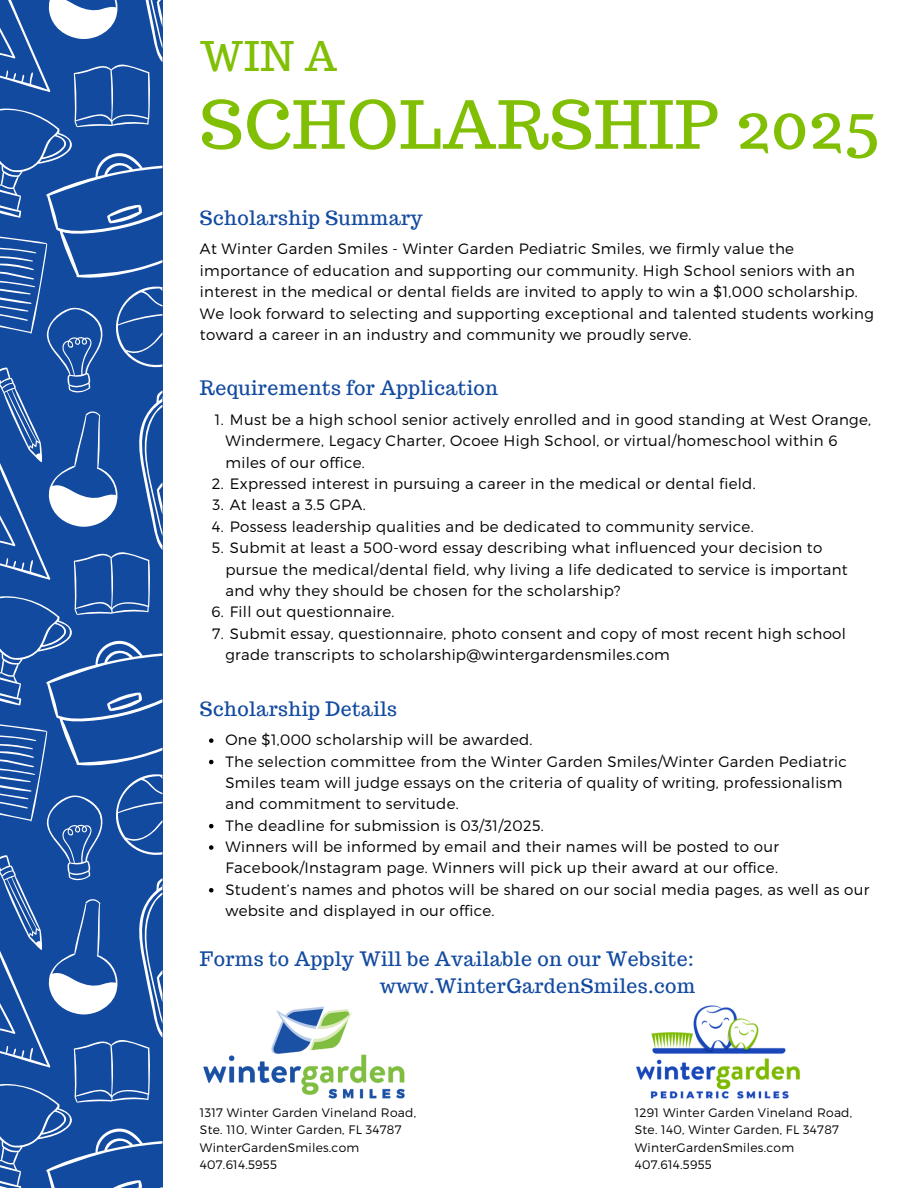
<style>
.page{position:relative;width:918px;height:1188px;background:#fff}
.page>*{position:absolute;margin:0;border:0;box-sizing:border-box;transform-origin:0 0}
.t1{font:66px "Trocchi";letter-spacing:.02em;color:#81bf04}
.t2{font:40.05px "Trocchi";color:#81bf04}
.t3{font:19.5px/27px "Trocchi";letter-spacing:.02em;color:#124aa0;text-align:right}
.t4{font:300 15px/21.3px "Montserrat";letter-spacing:.02em;color:#000}
.t5{font:300 12.3px/17.4px "Montserrat";letter-spacing:.02em;color:#000}
</style>
<div class="page">
<svg style="left:0;top:0;width:162px;height:1188px;background:#295ca9"></svg>
<img style="left:636px;top:1005px;width:164px;height:94px">
<img style="left:203px;top:1006px;width:202px;height:93px">
<svg style="left:209px;top:738px;width:4px;height:5px"></svg>
<svg style="left:209px;top:760px;width:4px;height:4px"></svg>
<svg style="left:209px;top:824px;width:4px;height:4px"></svg>
<svg style="left:209px;top:845px;width:4px;height:5px"></svg>
<svg style="left:209px;top:888px;width:4px;height:5px"></svg>
<p class="t2" style="left:200px;top:30px;width:139px">WIN A</p>
<p class="t1" style="left:200px;top:82px;width:681px">SCHOLARSHIP 2025</p>
<h1 class="t3" style="left:200px;top:204px;width:224px">Scholarship Summary</h1>
<h2 class="t4" style="left:200px;top:238px;width:675px">At Winter Garden Smiles - Winter Garden Pediatric Smiles, we firmly value the importance of education and supporting our community. High School seniors with an interest in the medical or dental fields are invited to apply to win a $1,000 scholarship.<br>We look forward to selecting and supporting exceptional and talented students working toward a career in an industry and community we proudly serve.</h2>
<h3 class="t3" style="left:200px;top:375px;width:300px">Requirements for Application</h3>
<h2 class="t4" style="left:225px;top:408px;width:647px;text-indent:-11px">1. Must be a high school senior actively enrolled and in good standing at West Orange,<br>Windermere, Legacy Charter, Ocoee High School, or virtual/homeschool within 6 miles of our office.</h2>
<p class="t4" style="left:212px;top:472px;width:546px">2. Expressed interest in pursuing a career in the medical or dental field.</p>
<p class="t4" style="left:212px;top:494px;width:155px">3. At least a 3.5 GPA.</p>
<p class="t4" style="left:212px;top:515px;width:543px">4. Possess leadership qualities and be dedicated to community service.</p>
<p class="t4" style="left:225px;top:536px;width:624px;text-indent:-14px">5. Submit at least a 500-word essay describing what influenced your decision to pursue the medical/dental field, why living a life dedicated to service is important and why they should be chosen for the scholarship?</p>
<p class="t4" style="left:211px;top:601px;width:185px">6. Fill out questionnaire.</p>
<p class="t4" style="left:225px;top:622px;width:622px;text-indent:-13px">7. Submit essay, questionnaire, photo consent and copy of most recent high school grade transcripts to scholarship@wintergardensmiles.com</p>
<p class="t3" style="left:200px;top:695px;width:199px">Scholarship Details</p>
<h2 class="t4" style="left:225px;top:728px;width:309px">One $1,000 scholarship will be awarded.</h2>
<p class="t4" style="left:225px;top:750px;width:623px">The selection committee from the Winter Garden Smiles/Winter Garden Pediatric<br>Smiles team will judge essays on the criteria of quality of writing, professionalism and commitment to servitude.</p>
<p class="t4" style="left:225px;top:814px;width:320px">The deadline for submission is 03/31/2025.</p>
<p class="t4" style="left:225px;top:835px;width:555px">Winners will be informed by email and their names will be posted to our<br>Facebook/Instagram page. Winners will pick up their award at our office.</p>
<p class="t4" style="left:225px;top:878px;width:645px">Student’s names and photos will be shared on our social media pages, as well as our website and displayed in our office.</p>
<p class="t3" style="left:200px;top:946px;width:497px">Forms to Apply Will be Available on our Website: www.WinterGardenSmiles.com</p>
<h2 class="t5" style="left:200px;top:1103px;width:218px">1317 Winter Garden Vineland Road,<br>Ste. 110, Winter Garden, FL 34787</h2>
<p class="t5" style="left:200px;top:1138px;width:161px">WinterGardenSmiles.com</p>
<p class="t5" style="left:200px;top:1155px;width:79px">407.614.5955</p>
<p class="t5" style="left:635px;top:1103px;width:219px">1291 Winter Garden Vineland Road,<br>Ste. 140, Winter Garden, FL 34787</p>
<p class="t5" style="left:635px;top:1138px;width:161px">WinterGardenSmiles.com</p>
<p class="t5" style="left:635px;top:1155px;width:79px">407.614.5955</p>
</div>
